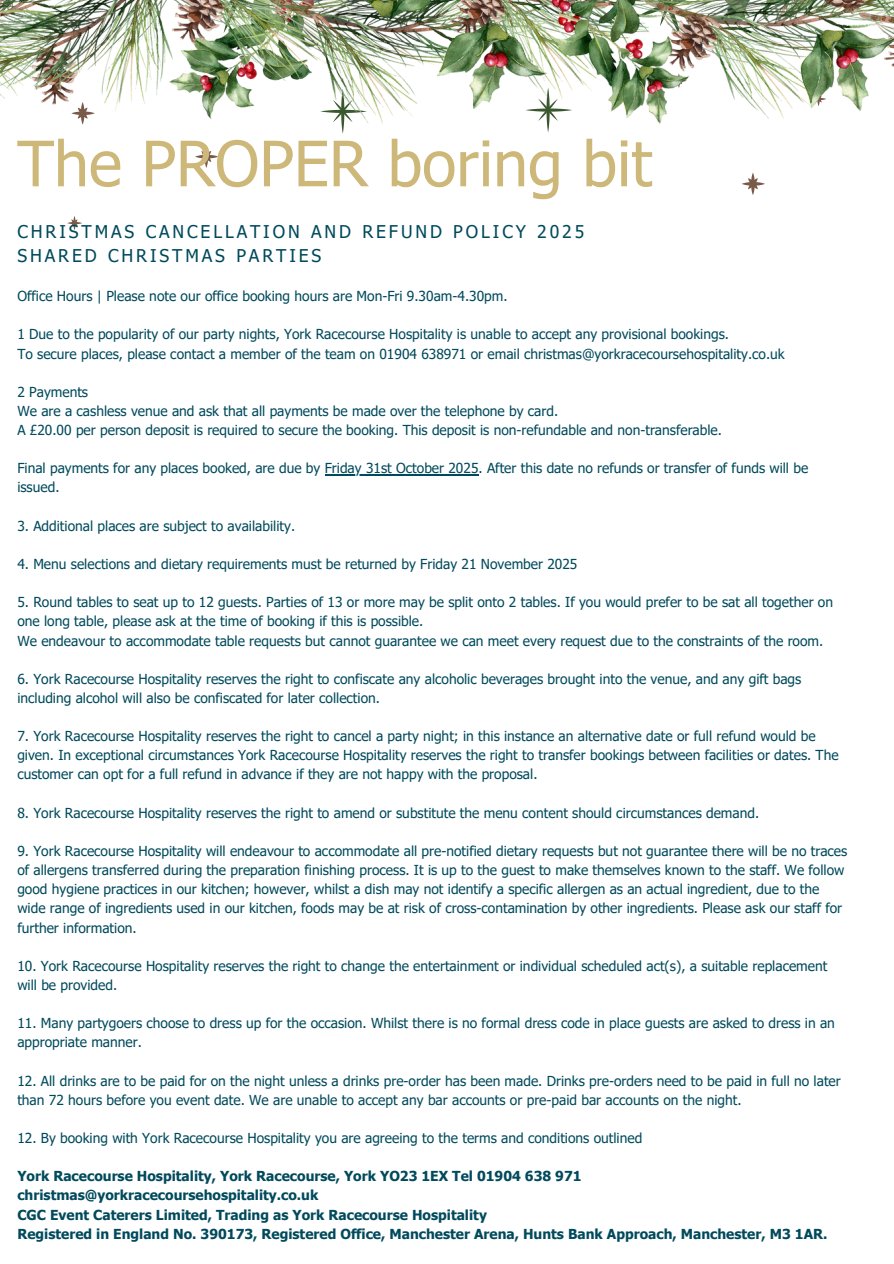
<style>
.page{position:relative;width:894px;height:1264px;background:#fff}
.page>*{position:absolute;margin:0;border:0;box-sizing:border-box;transform-origin:0 0}
.t1{font:62.7px "Tahoma";color:#cdb879}
.t2{font:17.55px/24.5px "Tahoma";letter-spacing:.165em;color:#004a5c}
.t3{font:13.8px/19.2px "Tahoma";color:#004a5c}
.t4{font:700 13.8px/19.2px "Tahoma";color:#004a5c}
</style>
<div class="page">
<svg style="left:547px;top:124px;width:3px;height:8px"></svg>
<svg style="left:341px;top:124px;width:3px;height:10px"></svg>
<svg style="left:195px;top:145px;width:23px;height:23px"></svg>
<svg style="left:741px;top:172px;width:23px;height:23px"></svg>
<svg style="left:67px;top:216px;width:15px;height:14px"></svg>
<img style="left:0;top:0;width:893px;height:124px">
<hr style="left:324px;top:474px;width:154px;height:1px;background:#004a5c">
<p class="t1" style="left:17px;top:124px;width:636px">The PROPER boring bit</p>
<p class="t2" style="left:17px;top:218px;width:568px">CHRISTMAS CANCELLATION AND REFUND POLICY 2025<br>SHARED CHRISTMAS PARTIES</p>
<p class="t3" style="left:17px;top:286px;width:491px">Office Hours | Please note our office booking hours are Mon-Fri 9.30am-4.30pm.</p>
<h1 class="t3" style="left:17px;top:324px;width:713px">1 Due to the popularity of our party nights, York Racecourse Hospitality is unable to accept any provisional bookings.</h1>
<h2 class="t3" style="left:17px;top:343px;width:768px">To secure places, please contact a member of the team on 01904 638971 or email christmas@yorkracecoursehospitality.co.uk</h2>
<p class="t3" style="left:17px;top:382px;width:72px">2 Payments</p>
<p class="t3" style="left:17px;top:401px;width:542px">We are a cashless venue and ask that all payments be made over the telephone by card.</p>
<p class="t3" style="left:17px;top:420px;width:706px">A £20.00 per person deposit is required to secure the booking. This deposit is non-refundable and non-transferable.</p>
<p class="t3" style="left:17px;top:458px;width:792px">Final payments for any places booked, are due by Friday 31st October 2025. After this date no refunds or transfer of funds will be</p>
<p class="t3" style="left:17px;top:477px;width:44px">issued.</p>
<p class="t3" style="left:17px;top:515px;width:279px">3. Additional places are subject to availability.</p>
<p class="t3" style="left:17px;top:554px;width:561px">4. Menu selections and dietary requirements must be returned by Friday 21 November 2025</p>
<p class="t3" style="left:17px;top:592px;width:817px">5. Round tables to seat up to 12 guests. Parties of 13 or more may be split onto 2 tables. If you would prefer to be sat all together on one long table, please ask at the time of booking if this is possible.</p>
<p class="t3" style="left:17px;top:630px;width:807px">We endeavour to accommodate table requests but cannot guarantee we can meet every request due to the constraints of the room.</p>
<p class="t3" style="left:17px;top:668px;width:785px">6. York Racecourse Hospitality reserves the right to confiscate any alcoholic beverages brought into the venue, and any gift bags including alcohol will also be confiscated for later collection.</p>
<p class="t3" style="left:17px;top:726px;width:822px">7. York Racecourse Hospitality reserves the right to cancel a party night; in this instance an alternative date or full refund would be given. In exceptional circumstances York Racecourse Hospitality reserves the right to transfer bookings between facilities or dates. The customer can opt for a full refund in advance if they are not happy with the proposal.</p>
<p class="t3" style="left:17px;top:802px;width:743px">8. York Racecourse Hospitality reserves the right to amend or substitute the menu content should circumstances demand.</p>
<p class="t3" style="left:17px;top:841px;width:831px">9. York Racecourse Hospitality will endeavour to accommodate all pre-notified dietary requests but not guarantee there will be no traces of allergens transferred during the preparation finishing process. It is up to the guest to make themselves known to the staff. We follow good hygiene practices in our kitchen; however, whilst a dish may not identify a specific allergen as an actual ingredient, due to the wide range of ingredients used in our kitchen, foods may be at risk of cross-contamination by other ingredients. Please ask our staff for further information.</p>
<p class="t3" style="left:17px;top:955px;width:811px">10. York Racecourse Hospitality reserves the right to change the entertainment or individual scheduled act(s), a suitable replacement will be provided.</p>
<p class="t3" style="left:17px;top:1013px;width:818px">11. Many partygoers choose to dress up for the occasion. Whilst there is no formal dress code in place guests are asked to dress in an appropriate manner.</p>
<p class="t3" style="left:17px;top:1070px;width:824px">12. All drinks are to be paid for on the night unless a drinks pre-order has been made. Drinks pre-orders need to be paid in full no later than 72 hours before you event date. We are unable to accept any bar accounts or pre-paid bar accounts on the night.</p>
<p class="t3" style="left:17px;top:1127px;width:626px">12. By booking with York Racecourse Hospitality you are agreeing to the terms and conditions outlined</p>
<p class="t4" style="left:17px;top:1166px;width:811px">York Racecourse Hospitality, York Racecourse, York YO23 1EX Tel 01904 638 971 christmas@yorkracecoursehospitality.co.uk<br>CGC Event Caterers Limited, Trading as York Racecourse Hospitality<br>Registered in England No. 390173, Registered Office, Manchester Arena, Hunts Bank Approach, Manchester, M3 1AR.</p>
</div>
